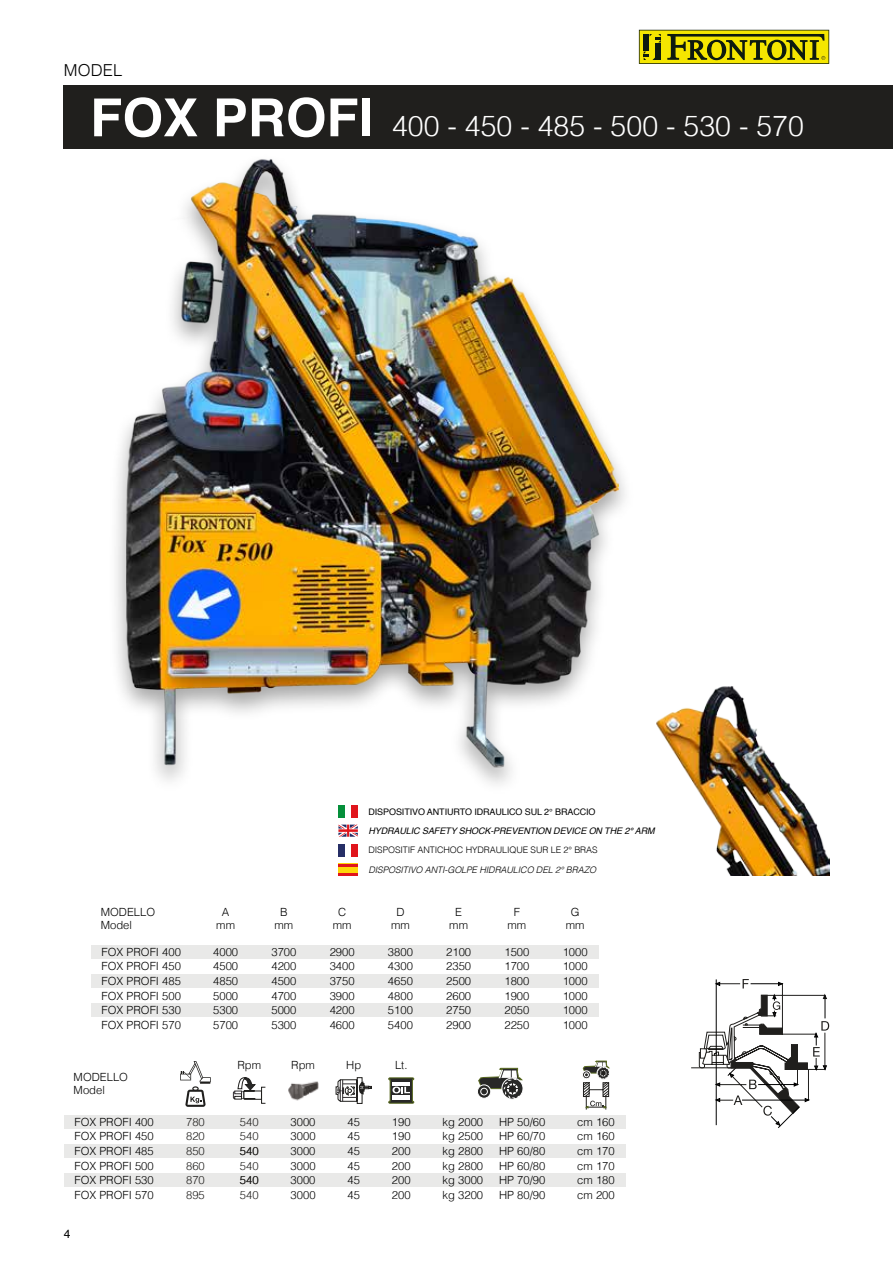
<style>
.page{position:relative;width:893px;height:1263px;background:#fff}
.page>*{position:absolute;margin:0;border:0;box-sizing:border-box;transform-origin:0 0}
.t1{font:300 28.5px "Helvetica";color:#fff}
.t2{font:300 16.5px "Helvetica";letter-spacing:.01em;color:#000}
.t3{font:12px "Helvetica";color:#000}
.t4{font:300 11.25px/13.2px "Helvetica";color:#000;text-align:center}
.t5{font:300 11.25px "Helvetica";color:#201f1d}
.t6{font:italic 9px "Helvetica";letter-spacing:-.01em;color:#000}
.t7{font:italic 300 9px "Helvetica";letter-spacing:-.01em;color:#000}
.t8{font:9px "Helvetica";letter-spacing:-.01em;color:#000}
.t9{font:300 9px "Helvetica";letter-spacing:-.01em;color:#000}
.s1{font-weight:700;font-size:52.5px}
</style>
<div class="page">
<div style="left:108px;top:153px;width:528px;height:642px;background:#000;opacity:.35"></div>
<img style="left:126px;top:153px;width:492px;height:642px">
<div style="left:64px;top:85px;width:829px;height:64px;background:#201f1d"></div>
<hr style="left:691px;top:1067px;width:62px;height:1px;background:#201f1d">
<svg style="left:699px;top:979px;width:130px;height:149px"></svg>
<div style="left:91px;top:945px;width:507px;height:13px;background:#e9e9e8"></div>
<div style="left:91px;top:974px;width:507px;height:13px;background:#e9e9e8"></div>
<div style="left:91px;top:1004px;width:507px;height:13px;background:#e9e9e8"></div>
<div style="left:64px;top:1144px;width:561px;height:13px;background:#e9e9e8"></div>
<div style="left:64px;top:1174px;width:561px;height:13px;background:#e9e9e8"></div>
<div style="left:64px;top:1115px;width:561px;height:13px;background:#e9e9e8"></div>
<svg style="left:180px;top:1061px;width:31px;height:46px"></svg>
<svg style="left:502px;top:1078px;width:21px;height:21px"></svg>
<div style="left:501px;top:1077px;width:22px;height:22px;border:1px solid #fff;border-radius:50%"></div>
<svg style="left:477px;top:1085px;width:14px;height:13px"></svg>
<div style="left:477px;top:1084px;width:14px;height:15px;border:1px solid #fff;border-radius:50%"></div>
<svg style="left:479px;top:1068px;width:43px;height:27px"></svg>
<svg style="left:389px;top:1078px;width:25px;height:25px"></svg>
<svg style="left:335px;top:1077px;width:37px;height:52px"></svg>
<svg style="left:233px;top:1077px;width:29px;height:23px"></svg>
<div style="left:597px;top:1066px;width:13px;height:13px;border:1px solid #fff;border-radius:50%"></div>
<div style="left:582px;top:1070px;width:9px;height:9px;border:1px solid #fff;border-radius:50%"></div>
<svg style="left:583px;top:1061px;width:26px;height:48px"></svg>
<img style="left:288px;top:1081px;width:31px;height:20px">
<div style="left:338px;top:805px;width:7px;height:12px;background:#048f3a"></div>
<div style="left:352px;top:805px;width:6px;height:12px;background:#e0151c"></div>
<div style="left:338px;top:844px;width:7px;height:12px;background:#262e66"></div>
<div style="left:352px;top:844px;width:6px;height:12px;background:#e0151c"></div>
<svg style="left:338px;top:825px;width:20px;height:12px"></svg>
<div style="left:338px;top:864px;width:20px;height:12px;background:#ffd609"></div>
<hr style="left:338px;top:873px;width:20px;height:3px;background:#e0151c">
<hr style="left:338px;top:864px;width:20px;height:3px;background:#e0151c">
<img style="left:657px;top:686px;width:172px;height:190px">
<svg style="left:639px;top:30px;width:190px;height:34px;background:#a39e05"></svg>
<h2 class="t2" style="left:64px;top:56px;width:60px">MODEL</h2>
<h1 class="t1" style="left:90px;top:102px;width:715px"><span class="s1">FOX PROFI</span> 400 - 450 - 485 - 500 - 530 - 570</h1>
<p class="t8" style="left:368px;top:804px;width:229px">DISPOSITIVO ANTIURTO IDRAULICO SUL 2° BRACCIO</p>
<p class="t6" style="left:368px;top:824px;width:288px">HYDRAULIC SAFETY SHOCK-PREVENTION DEVICE ON THE 2° ARM</p>
<p class="t9" style="left:368px;top:842px;width:231px">DISPOSITIF ANTICHOC HYDRAULIQUE SUR LE 2° BRAS</p>
<p class="t7" style="left:368px;top:862px;width:229px">DISPOSITIVO ANTI-GOLPE HIDRAULICO DEL 2° BRAZO</p>
<p class="t4" style="left:101px;top:904px;width:56px;text-align:left">MODELLO<br>Model</p>
<p class="t4" style="left:216px;top:904px;width:20px">A mm</p>
<p class="t4" style="left:275px;top:904px;width:20px">B mm</p>
<p class="t4" style="left:333px;top:904px;width:20px">C mm</p>
<p class="t4" style="left:391px;top:904px;width:20px">D mm</p>
<p class="t4" style="left:449px;top:904px;width:20px">E mm</p>
<p class="t4" style="left:508px;top:904px;width:20px">F mm</p>
<p class="t4" style="left:566px;top:904px;width:20px">G mm</p>
<p class="t4" style="left:271px;top:944px;width:27px">3700</p>
<p class="t4" style="left:271px;top:973px;width:27px">4500</p>
<p class="t4" style="left:271px;top:1003px;width:27px">5000</p>
<p class="t4" style="left:102px;top:944px;width:81px">FOX PROFI 400</p>
<p class="t4" style="left:102px;top:973px;width:81px">FOX PROFI 485</p>
<p class="t4" style="left:102px;top:1003px;width:81px">FOX PROFI 530</p>
<p class="t4" style="left:388px;top:944px;width:27px">3800</p>
<p class="t4" style="left:388px;top:973px;width:27px">4650</p>
<p class="t4" style="left:388px;top:1003px;width:27px">5100</p>
<p class="t4" style="left:446px;top:944px;width:27px">2100</p>
<p class="t4" style="left:446px;top:973px;width:27px">2500</p>
<p class="t4" style="left:446px;top:1003px;width:27px">2750</p>
<p class="t4" style="left:504px;top:944px;width:27px">1500</p>
<p class="t4" style="left:504px;top:973px;width:27px">1800</p>
<p class="t4" style="left:504px;top:1003px;width:27px">2050</p>
<p class="t4" style="left:563px;top:944px;width:27px">1000</p>
<p class="t4" style="left:563px;top:973px;width:27px">1000</p>
<p class="t4" style="left:563px;top:1003px;width:27px">1000</p>
<p class="t4" style="left:213px;top:944px;width:27px">4000</p>
<p class="t4" style="left:213px;top:973px;width:27px">4850</p>
<p class="t4" style="left:213px;top:1003px;width:27px">5300</p>
<p class="t4" style="left:330px;top:944px;width:27px">2900</p>
<p class="t4" style="left:330px;top:973px;width:27px">3750</p>
<p class="t4" style="left:330px;top:1003px;width:27px">4200</p>
<p class="t4" style="left:102px;top:959px;width:81px">FOX PROFI 450</p>
<p class="t4" style="left:102px;top:988px;width:81px">FOX PROFI 500</p>
<p class="t4" style="left:102px;top:1018px;width:81px">FOX PROFI 570</p>
<p class="t4" style="left:213px;top:959px;width:27px">4500</p>
<p class="t4" style="left:213px;top:988px;width:27px">5000</p>
<p class="t4" style="left:213px;top:1018px;width:27px">5700</p>
<p class="t4" style="left:330px;top:959px;width:27px">3400</p>
<p class="t4" style="left:330px;top:988px;width:27px">3900</p>
<p class="t4" style="left:330px;top:1018px;width:27px">4600</p>
<p class="t4" style="left:388px;top:959px;width:27px">4300</p>
<p class="t4" style="left:388px;top:988px;width:27px">4800</p>
<p class="t4" style="left:388px;top:1018px;width:27px">5400</p>
<p class="t4" style="left:446px;top:959px;width:27px">2350</p>
<p class="t4" style="left:446px;top:988px;width:27px">2600</p>
<p class="t4" style="left:446px;top:1018px;width:27px">2900</p>
<p class="t4" style="left:504px;top:959px;width:27px">1700</p>
<p class="t4" style="left:504px;top:988px;width:27px">1900</p>
<p class="t4" style="left:504px;top:1018px;width:27px">2250</p>
<p class="t4" style="left:563px;top:959px;width:27px">1000</p>
<p class="t4" style="left:563px;top:988px;width:27px">1000</p>
<p class="t4" style="left:563px;top:1018px;width:27px">1000</p>
<p class="t4" style="left:271px;top:959px;width:27px">4200</p>
<p class="t4" style="left:271px;top:988px;width:27px">4700</p>
<p class="t4" style="left:271px;top:1018px;width:27px">5300</p>
<p class="t4" style="left:74px;top:1069px;width:56px;text-align:left">MODELLO<br>Model</p>
<p class="t4" style="left:74px;top:1114px;width:81px">FOX PROFI 400</p>
<p class="t4" style="left:74px;top:1144px;width:81px">FOX PROFI 485</p>
<p class="t4" style="left:74px;top:1173px;width:81px">FOX PROFI 530</p>
<p class="t4" style="left:74px;top:1129px;width:81px">FOX PROFI 450</p>
<p class="t4" style="left:74px;top:1158px;width:81px">FOX PROFI 500</p>
<p class="t4" style="left:74px;top:1188px;width:81px">FOX PROFI 570</p>
<p class="t3" style="left:64px;top:1224px;width:8px">4</p>
<p class="t5" style="left:186px;top:1112px;width:20px">780</p>
<p class="t5" style="left:186px;top:1141px;width:20px">850</p>
<p class="t5" style="left:186px;top:1171px;width:20px">870</p>
<p class="t5" style="left:186px;top:1127px;width:20px">820</p>
<p class="t5" style="left:186px;top:1156px;width:20px">860</p>
<p class="t5" style="left:186px;top:1185px;width:20px">895</p>
<p class="t4" style="left:237px;top:1058px;width:25px">Rpm</p>
<p class="t4" style="left:291px;top:1058px;width:25px">Rpm</p>
<p class="t4" style="left:346px;top:1058px;width:16px">Hp</p>
<p class="t4" style="left:395px;top:1058px;width:14px">Lt.</p>
<p class="t5" style="left:240px;top:1112px;width:20px">540</p>
<p class="t4" style="left:291px;top:1114px;width:27px">3000</p>
<p class="t4" style="left:291px;top:1143px;width:27px">3000</p>
<p class="t4" style="left:291px;top:1173px;width:27px">3000</p>
<p class="t5" style="left:240px;top:1127px;width:20px">540</p>
<p class="t5" style="left:240px;top:1156px;width:20px">540</p>
<p class="t5" style="left:240px;top:1185px;width:20px">540</p>
<p class="t4" style="left:291px;top:1129px;width:27px">3000</p>
<p class="t4" style="left:291px;top:1158px;width:27px">3000</p>
<p class="t4" style="left:291px;top:1188px;width:27px">3000</p>
<p class="t5" style="left:240px;top:1141px;width:20px">540</p>
<p class="t5" style="left:240px;top:1171px;width:20px">540</p>
<p class="t4" style="left:347px;top:1114px;width:14px">45</p>
<p class="t4" style="left:347px;top:1143px;width:14px">45</p>
<p class="t4" style="left:347px;top:1173px;width:14px">45</p>
<p class="t4" style="left:347px;top:1129px;width:14px">45</p>
<p class="t4" style="left:347px;top:1158px;width:14px">45</p>
<p class="t4" style="left:347px;top:1188px;width:14px">45</p>
<p class="t4" style="left:392px;top:1114px;width:20px">190</p>
<p class="t4" style="left:392px;top:1143px;width:20px">200</p>
<p class="t4" style="left:392px;top:1173px;width:20px">200</p>
<p class="t4" style="left:392px;top:1129px;width:20px">190</p>
<p class="t4" style="left:392px;top:1158px;width:20px">200</p>
<p class="t4" style="left:392px;top:1188px;width:20px">200</p>
<p class="t4" style="left:443px;top:1114px;width:42px">kg 2000</p>
<p class="t4" style="left:443px;top:1144px;width:42px">kg 2800</p>
<p class="t4" style="left:443px;top:1173px;width:42px">kg 3000</p>
<p class="t4" style="left:443px;top:1129px;width:42px">kg 2500</p>
<p class="t4" style="left:443px;top:1158px;width:42px">kg 2800</p>
<p class="t4" style="left:443px;top:1188px;width:42px">kg 3200</p>
<p class="t4" style="left:499px;top:1114px;width:48px">HP 50/60</p>
<p class="t4" style="left:499px;top:1144px;width:48px">HP 60/80</p>
<p class="t4" style="left:499px;top:1173px;width:48px">HP 70/90</p>
<p class="t4" style="left:499px;top:1129px;width:48px">HP 60/70</p>
<p class="t4" style="left:499px;top:1158px;width:48px">HP 60/80</p>
<p class="t4" style="left:499px;top:1188px;width:48px">HP 80/90</p>
<p class="t4" style="left:577px;top:1114px;width:39px">cm 160</p>
<p class="t4" style="left:577px;top:1143px;width:39px">cm 170</p>
<p class="t4" style="left:577px;top:1173px;width:39px">cm 180</p>
<p class="t4" style="left:577px;top:1129px;width:39px">cm 160</p>
<p class="t4" style="left:577px;top:1158px;width:39px">cm 170</p>
<p class="t4" style="left:577px;top:1188px;width:39px">cm 200</p>
</div>
